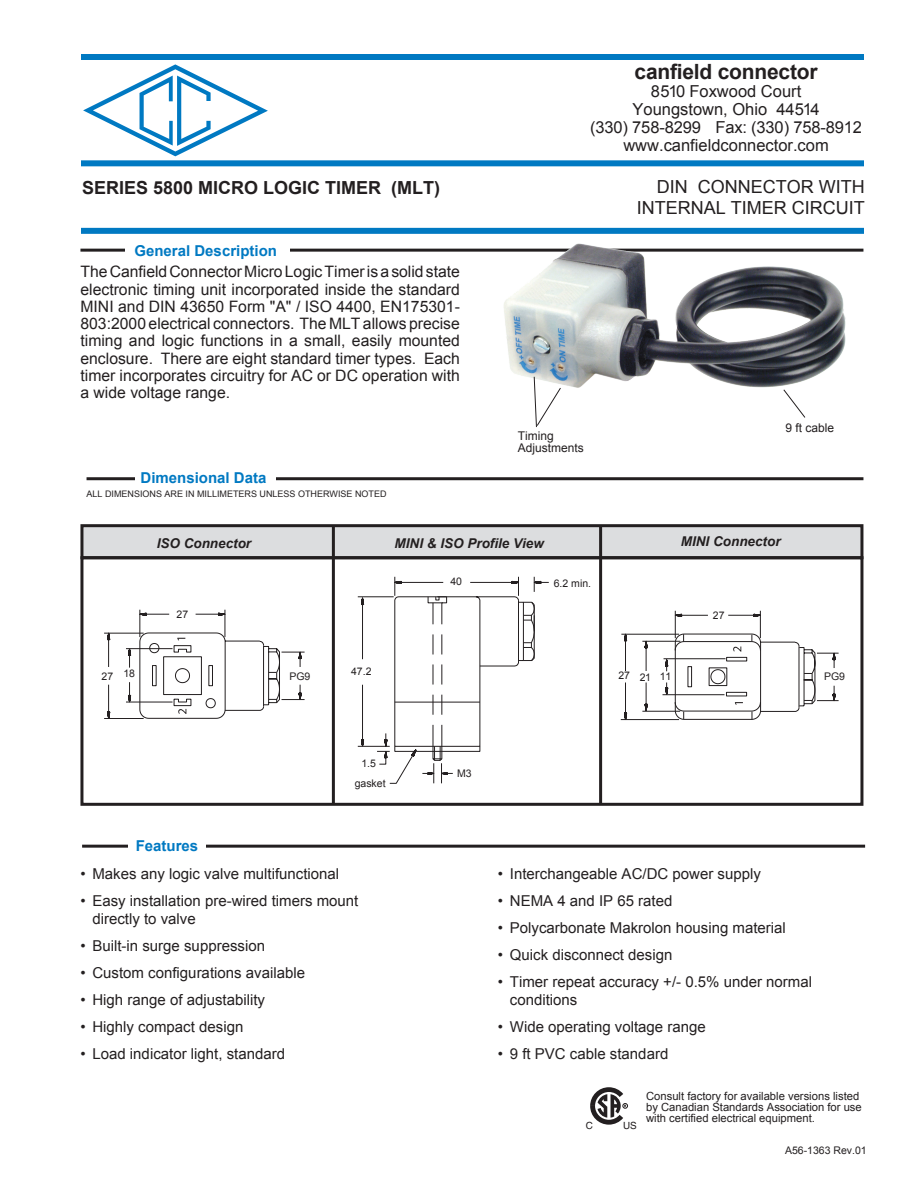
<style>
.page{position:relative;width:918px;height:1188px;background:#fff}
.page>*{position:absolute;margin:0;border:0;box-sizing:border-box;transform-origin:0 0}
.t1{font:700 21px "Arial";letter-spacing:-.01em;color:#231f20}
.t2{font:18px "Arial";color:#231f20}
.t3{font:700 18px "Arial";color:#231f20}
.t4{font:16.5px "Arial";color:#231f20}
.t5{font:15.75px/17.2px "Arial";color:#231f20;text-align:justify}
.t6{font:15px "Arial";color:#231f20}
.t7{font:700 15px "Arial";color:#0079c2}
.t8{font:italic 700 13.5px "Arial";color:#231f20}
.t9{font:12px "Arial";color:#231f20}
.t10{font:11.25px/11.2px "Arial";color:#231f20}
.t11{font:10.5px "Arial";color:#231f20}
.t12{font:9.9px "Helvetica";color:#231f20}
.t13{font:9px "Arial";color:#231f20}
</style>
<div class="page">
<svg style="left:83px;top:64px;width:185px;height:92px"></svg>
<div style="left:81px;top:54px;width:783px;height:6px;background:#0079c2"></div>
<div style="left:81px;top:160px;width:783px;height:6px;background:#0079c2"></div>
<div style="left:81px;top:228px;width:783px;height:6px;background:#0079c2"></div>
<hr style="left:87px;top:477px;width:776px;height:3px;background:#231f20">
<hr style="left:80px;top:249px;width:783px;height:3px;background:#231f20">
<hr style="left:82px;top:845px;width:783px;height:3px;background:#231f20">
<div style="left:128px;top:836px;width:78px;height:23px;background:#fff"></div>
<div style="left:135px;top:473px;width:141px;height:21px;background:#fff"></div>
<div style="left:125px;top:242px;width:165px;height:22px;background:#fff"></div>
<img style="left:497px;top:243px;width:357px;height:145px">
<svg style="left:533px;top:376px;width:28px;height:52px"></svg>
<svg style="left:783px;top:389px;width:23px;height:29px"></svg>
<hr style="left:621px;top:634px;width:58px;height:1px;background:#231f20">
<hr style="left:664px;top:658px;width:62px;height:1px;background:#231f20">
<hr style="left:663px;top:694px;width:61px;height:1px;background:#231f20">
<hr style="left:642px;top:641px;width:38px;height:1px;background:#231f20">
<hr style="left:642px;top:711px;width:38px;height:1px;background:#231f20">
<svg style="left:624px;top:633px;width:3px;height:38px"></svg>
<svg style="left:644px;top:640px;width:4px;height:31px"></svg>
<hr style="left:621px;top:719px;width:58px;height:1px;background:#231f20">
<svg style="left:624px;top:682px;width:3px;height:38px"></svg>
<svg style="left:644px;top:682px;width:4px;height:30px"></svg>
<svg style="left:665px;top:611px;width:174px;height:109px"></svg>
<div style="left:711px;top:610px;width:15px;height:10px;background:#fff"></div>
<div style="left:820px;top:671px;width:29px;height:11px;background:#fff"></div>
<div style="left:659px;top:672px;width:13px;height:9px;background:#fff"></div>
<hr style="left:358px;top:746px;width:32px;height:1px;background:#231f20">
<hr style="left:358px;top:596px;width:36px;height:1px;background:#231f20">
<hr style="left:362px;top:605px;width:1px;height:54px;background:#231f20">
<svg style="left:361px;top:684px;width:3px;height:63px"></svg>
<svg style="left:361px;top:596px;width:3px;height:9px"></svg>
<svg style="left:377px;top:577px;width:172px;height:207px"></svg>
<div style="left:353px;top:779px;width:35px;height:9px;background:#fff"></div>
<div style="left:448px;top:576px;width:16px;height:11px;background:#fff"></div>
<svg style="left:128px;top:682px;width:3px;height:20px"></svg>
<svg style="left:128px;top:649px;width:3px;height:19px"></svg>
<hr style="left:126px;top:648px;width:47px;height:1px;background:#231f20">
<hr style="left:126px;top:702px;width:47px;height:1px;background:#231f20">
<hr style="left:104px;top:633px;width:40px;height:1px;background:#231f20">
<svg style="left:107px;top:632px;width:4px;height:35px"></svg>
<hr style="left:104px;top:718px;width:40px;height:1px;background:#231f20">
<svg style="left:107px;top:684px;width:4px;height:34px"></svg>
<svg style="left:138px;top:610px;width:167px;height:109px"></svg>
<div style="left:287px;top:670px;width:25px;height:13px;background:#fff"></div>
<div style="left:174px;top:609px;width:17px;height:11px;background:#fff"></div>
<div style="left:82px;top:526px;width:780px;height:32px;background:#dcdddf"></div>
<div style="left:80px;top:524px;width:783px;height:35px;border:3px solid #231f20"></div>
<div style="left:80px;top:556px;width:783px;height:250px;border:3px solid #231f20"></div>
<hr style="left:599px;top:527px;width:3px;height:277px;background:#231f20">
<hr style="left:332px;top:527px;width:3px;height:277px;background:#231f20">
<div style="left:455px;top:768px;width:19px;height:12px;background:#fff"></div>
<svg style="left:590px;top:1087px;width:38px;height:38px"></svg>
<p class="t3" style="left:82px;top:176px;width:287px">series 5800 MICRO LOGIC TIMER</p>
<p class="t3" style="left:391px;top:176px;width:50px">(MLT)</p>
<p class="t7" style="left:134px;top:240px;width:144px">General Description</p>
<p class="t5" style="left:80px;top:263px;width:381px">The Canfield Connector Micro Logic Timer is a solid state electronic timing unit incorporated inside the standard MINI</p>
<p class="t5" style="left:80px;top:298px;width:381px;text-indent:100px">43650 Form "A" / ISO 4400, EN 175301-<br>803:2000 electrical connectors. The MLT</p>
<p class="t5" style="left:118px;top:298px;width:40px">and DIN</p>
<p class="t5" style="left:80px;top:315px;width:381px;text-indent:283px">allows precise timing and logic functions in a small, easily mounted enclosure. There are eight standard timer types. Each timer incorporates circuitry for AC or DC operation with a wide voltage range.</p>
<p class="t7" style="left:141px;top:468px;width:127px">Dimensional Data</p>
<p class="t13" style="left:87px;top:488px;width:302px">all dimensions are IN Millimeters unless otherwise noted</p>
<p class="t1" style="left:635px;top:58px;width:185px">canfield connector</p>
<p class="t4" style="left:651px;top:81px;width:152px">8510 Foxwood Court</p>
<p class="t4" style="left:632px;top:99px;width:189px">Youngstown, Ohio 44514</p>
<p class="t4" style="left:590px;top:117px;width:273px">(330) 758-8299 Fax: (330) 758-8912</p>
<p class="t4" style="left:623px;top:135px;width:207px">www.canfieldconnector.com</p>
<p class="t2" style="left:657px;top:175px;width:11px">DIN</p>
<p class="t2" style="left:698px;top:175px;width:168px">Connector with</p>
<p class="t2" style="left:637px;top:196px;width:230px">I nternal Timer Circuit</p>
<p class="t9" style="left:518px;top:428px;width:37px">Timing</p>
<p class="t9" style="left:518px;top:440px;width:68px">Adjustments</p>
<p class="t9" style="left:786px;top:420px;width:50px">9 ft cable</p>
<p class="t8" style="left:157px;top:534px;width:96px">ISO Connector</p>
<p class="t8" style="left:395px;top:534px;width:151px">MINI &amp; ISO Profile View</p>
<p class="t8" style="left:681px;top:532px;width:101px">MINI Connector</p>
<p class="t11" style="left:177px;top:608px;width:13px">27</p>
<p class="t11" style="left:123px;top:667px;width:13px">18</p>
<p class="t11" style="left:102px;top:669px;width:13px">27</p>
<p class="t11" style="left:289px;top:670px;width:23px">PG9</p>
<p class="t7" style="left:136px;top:836px;width:64px">Features</p>
<p class="t11" style="left:351px;top:665px;width:22px">47.2</p>
<p class="t11" style="left:361px;top:757px;width:16px">1.5</p>
<p class="t11" style="left:355px;top:777px;width:32px">gasket</p>
<p class="t6" style="left:80px;top:864px;width:260px">• Makes any logic valve multifunctional</p>
<p class="t6" style="left:80px;top:891px;width:279px">• Easy installation pre-wired timers mount</p>
<p class="t6" style="left:92px;top:909px;width:105px">directly to valve</p>
<p class="t6" style="left:80px;top:936px;width:186px">• Built-in surge suppression</p>
<p class="t6" style="left:80px;top:963px;width:226px">• Custom configurations available</p>
<p class="t6" style="left:80px;top:990px;width:186px">• H igh range of adjustability</p>
<p class="t6" style="left:80px;top:1017px;width:164px">• H ighly compact design</p>
<p class="t6" style="left:80px;top:1044px;width:206px">• Load indicator light, standard</p>
<p class="t11" style="left:450px;top:575px;width:13px">40</p>
<p class="t11" style="left:457px;top:767px;width:16px">M3</p>
<p class="t11" style="left:554px;top:576px;width:39px">6.2 min.</p>
<p class="t11" style="left:713px;top:608px;width:13px">27</p>
<p class="t11" style="left:618px;top:669px;width:13px">27</p>
<p class="t11" style="left:640px;top:670px;width:13px">21</p>
<p class="t11" style="left:660px;top:670px;width:13px">11</p>
<p class="t11" style="left:824px;top:670px;width:23px">PG9</p>
<p class="t6" style="left:498px;top:864px;width:264px">• I nterchangeable AC/DC power supply</p>
<p class="t6" style="left:498px;top:891px;width:17px">• NEMA</p>
<p class="t6" style="left:557px;top:891px;width:117px">4 and I P 65 rated</p>
<p class="t6" style="left:498px;top:918px;width:289px">• Polycarbonate Makrolon housing material</p>
<p class="t6" style="left:498px;top:945px;width:176px">• Quick disconnect design</p>
<p class="t6" style="left:498px;top:972px;width:316px">• Timer repeat accuracy +/- 0.5% under normal</p>
<p class="t6" style="left:510px;top:990px;width:69px">conditions</p>
<p class="t6" style="left:498px;top:1017px;width:209px">• Wide operating voltage range</p>
<p class="t6" style="left:498px;top:1044px;width:172px">• 9 ft PVC cable standard</p>
<p class="t12" style="left:586px;top:1119px;width:9px">C</p>
<p class="t12" style="left:623px;top:1119px;width:15px">US</p>
<p class="t10" style="left:646px;top:1090px;width:217px">Consult factory for available versions listed by Canadian Standards Association for use with certified electrical equipment.</p>
<p class="t11" style="left:785px;top:1143px;width:83px">A56-1363 Rev.01</p>
</div>
